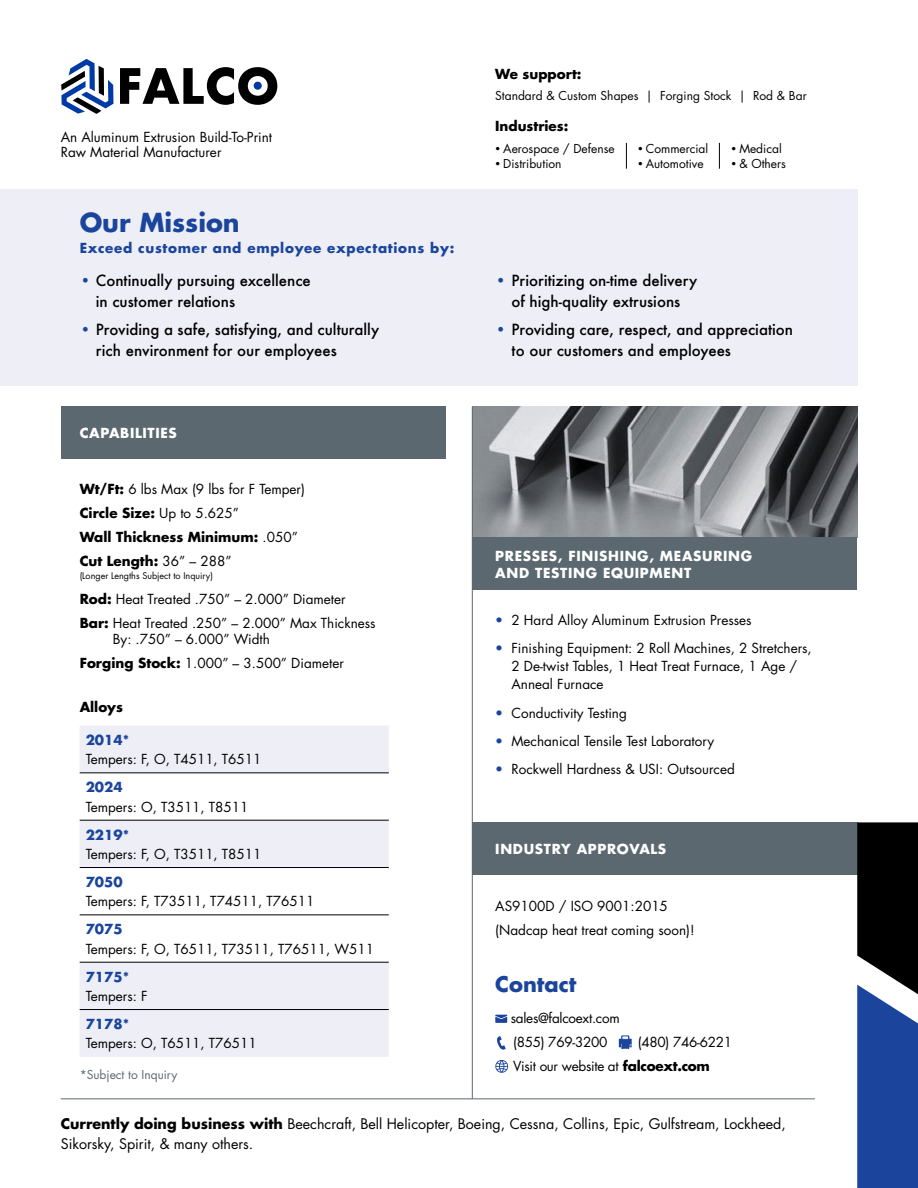
<style>
.page{position:relative;width:918px;height:1188px;background:#fff}
.page>*{position:absolute;margin:0;border:0;box-sizing:border-box;transform-origin:0 0}
.t1{font:700 25.5px "Futura Std";color:#1b459c}
.t2{font:700 21px "Futura Std";color:#1b459c}
.t3{font:500 15px/21px "Futura";color:#000}
.t4{font:14.25px/19.5px "Futura Std";color:#000}
.t5{font:13.5px/24px "Futura Std";color:#000}
.t6{font:700 13.5px/24px "Futura Std";color:#000}
.t7{font:700 13.5px/16.2px "Futura Std";letter-spacing:.05em;color:#fff}
.t8{font:13.5px/24px "Futura Std";letter-spacing:-.02em;color:#000}
.t9{font:700 13.5px "Futura Std";letter-spacing:.05em;color:#1b459c}
.t10{font:12px "Futura Std";color:#000}
.t11{font:12px "Futura Std";color:#5b6870}
.t12{font:9px "Futura Std";color:#000}
.s1{color:#1b459c}
.s2{font-weight:400}
.s3{font-weight:700}
.s4{font-size:9px}
</style>
<div class="page">
<img style="left:473px;top:407px;width:384px;height:131px">
<div style="left:0;top:190px;width:857px;height:196px;background:#eeeef7"></div>
<svg style="left:61px;top:59px;width:52px;height:55px"></svg>
<svg style="left:120px;top:67px;width:157px;height:38px"></svg>
<div style="left:254px;top:82px;width:8px;height:8px;background:#003ba5;border-radius:4px"></div>
<hr style="left:472px;top:407px;width:1px;height:692px;background:#5b6870">
<div style="left:61px;top:407px;width:385px;height:52px;background:#5b6870"></div>
<div style="left:472px;top:822px;width:386px;height:53px;background:#5b6870"></div>
<svg style="left:80px;top:726px;width:309px;height:331px;fill:#eeeef7"></svg>
<hr style="left:80px;top:820px;width:309px;height:1px;background:#000">
<hr style="left:80px;top:867px;width:309px;height:1px;background:#000">
<hr style="left:80px;top:915px;width:309px;height:1px;background:#000">
<hr style="left:80px;top:962px;width:309px;height:1px;background:#000">
<hr style="left:80px;top:1009px;width:309px;height:1px;background:#000">
<hr style="left:80px;top:773px;width:309px;height:1px;background:#000">
<svg style="left:495px;top:1015px;width:12px;height:8px"></svg>
<svg style="left:497px;top:1036px;width:9px;height:14px"></svg>
<svg style="left:619px;top:1036px;width:13px;height:13px"></svg>
<svg style="left:495px;top:1060px;width:14px;height:13px"></svg>
<svg style="left:857px;top:822px;width:61px;height:366px;background:#223763"></svg>
<div style="left:472px;top:538px;width:385px;height:52px;background:#5b6870"></div>
<svg style="left:626px;top:143px;width:1px;height:26px"></svg>
<svg style="left:719px;top:143px;width:1px;height:26px"></svg>
<hr style="left:61px;top:1099px;width:754px;height:1px;background:#5b6870">
<p class="t5" style="left:61px;top:129px;width:213px;line-height:15px">An Aluminum Extrusion Build-To-Print<br>Raw Material Manufacturer</p>
<h1 class="t1" style="left:80px;top:206px;width:162px">Our Mission</h1>
<p class="t9" style="left:80px;top:239px;width:376px">Exceed customer and employee expectations by:</p>
<p class="t3" style="left:96px;top:270px;width:216px;text-indent:-16px"><span class="s1">•</span> Continually pursuing excellence in customer relations</p>
<p class="t3" style="left:96px;top:318px;width:285px;text-indent:-16px"><span class="s1">•</span> Providing a safe, satisfying, and culturally rich environment for our employees</p>
<p class="t7" style="left:80px;top:425px;width:99px">CAPABILITIES</p>
<p class="t6" style="left:80px;top:477px;width:227px">Wt/Ft: <span class="s2">6 lbs Max (9 lbs for F Temper)<br></span>Circle Size: <span class="s2">Up to 5.625”<br></span>Wall Thickness Minimum: <span class="s2">.050”<br></span>Cut Length: <span class="s2">36” – 288”</span></p>
<p class="t5" style="left:80px;top:587px;width:297px"><span class="s3">Rod:</span> Heat Treated .750” – 2.000” Diameter<br><span class="s3">Bar:</span> Heat Treated .250” – 2.000” Max Thickness</p>
<p class="t5" style="left:80px;top:627px;width:266px;text-indent:33px">By: .750” – 6.000” Width<br><span class="s3">Forging Stock:</span> 1.000” – 3.500” Diameter</p>
<p class="t6" style="left:80px;top:695px;width:45px">Alloys</p>
<p class="t12" style="left:80px;top:570px;width:135px">(Longer Lengths Subject to Inquiry)</p>
<p class="t9" style="left:86px;top:731px;width:45px">2014*</p>
<p class="t5" style="left:86px;top:748px;width:177px">Tempers: F, O, T4511, T6511</p>
<p class="t9" style="left:86px;top:778px;width:39px">2024</p>
<p class="t5" style="left:86px;top:795px;width:164px">Tempers: O, T3511, T8511</p>
<p class="t9" style="left:86px;top:826px;width:45px">2219*</p>
<p class="t5" style="left:86px;top:842px;width:177px">Tempers: F, O, T3511, T8511</p>
<p class="t9" style="left:86px;top:873px;width:39px">7050</p>
<p class="t5" style="left:86px;top:890px;width:230px">Tempers: F, T73511, T74511, T76511</p>
<p class="t9" style="left:86px;top:920px;width:39px">7075</p>
<p class="t5" style="left:86px;top:937px;width:290px">Tempers: F, O, T6511, T73511, T76511, W511</p>
<p class="t9" style="left:86px;top:968px;width:45px">7175*</p>
<p class="t5" style="left:86px;top:984px;width:63px">Tempers: F</p>
<p class="t9" style="left:86px;top:1015px;width:45px">7178*</p>
<p class="t5" style="left:86px;top:1032px;width:173px">Tempers: O, T6511, T76511</p>
<p class="t11" style="left:80px;top:1067px;width:99px">*Subject to Inquiry</p>
<p class="t6" style="left:495px;top:61px;width:88px">We support:</p>
<p class="t10" style="left:495px;top:88px;width:313px">Standard &amp; Custom Shapes | Forging Stock | Rod &amp; Bar</p>
<p class="t6" style="left:495px;top:114px;width:75px">Industries:</p>
<p class="t10" style="left:495px;top:141px;width:121px"><span class="s4">•</span> Aerospace / Defense</p>
<p class="t10" style="left:495px;top:156px;width:68px"><span class="s4">•</span> Distribution</p>
<p class="t10" style="left:638px;top:141px;width:72px"><span class="s4">•</span> Commercial</p>
<p class="t10" style="left:638px;top:156px;width:68px"><span class="s4">•</span> Automotive</p>
<p class="t10" style="left:731px;top:141px;width:52px"><span class="s4">•</span> Medical</p>
<p class="t10" style="left:731px;top:156px;width:56px"><span class="s4">•</span> &amp; Others</p>
<p class="t3" style="left:495px;top:270px;width:203px;text-align:center"><span class="s1">•</span> Prioritizing on-time delivery of high-quality extrusions</p>
<p class="t3" style="left:512px;top:318px;width:283px;text-indent:-16px"><span class="s1">•</span> Providing care, respect, and appreciation to our customers and employees</p>
<p class="t7" style="left:495px;top:548px;width:258px">PRESSES, FINISHING, MEASURING<br>AND TESTING EQUIPMENT</p>
<p class="t5" style="left:495px;top:608px;width:258px"><span class="s1">•</span> 2 Hard Alloy Aluminum Extrusion Presses</p>
<p class="t5" style="left:512px;top:640px;width:302px;line-height:18px;text-indent:-16px"><span class="s1">•</span> Finishing Equipment: 2 Roll Machines, 2 Stretchers,<br>2 De-twist Tables, 1 Heat Treat Furnace, 1 Age /<br>Anneal Furnace</p>
<p class="t5" style="left:495px;top:701px;width:133px"><span class="s1">•</span> Conductivity Testing</p>
<p class="t5" style="left:495px;top:729px;width:220px"><span class="s1">•</span> Mechanical Tensile Test Laboratory</p>
<p class="t5" style="left:495px;top:758px;width:241px"><span class="s1">•</span> Rockwell Hardness &amp; USI: Outsourced</p>
<p class="t7" style="left:495px;top:841px;width:172px">INDUSTRY APPROVALS</p>
<p class="t5" style="left:495px;top:894px;width:201px">AS9100D / ISO 9001:2015 (Nadcap heat treat coming soon)!</p>
<h2 class="t2" style="left:495px;top:970px;width:83px">Contact</h2>
<p class="t8" style="left:511px;top:1006px;width:110px">sales@falcoext.com (855) 769-3200</p>
<p class="t8" style="left:513px;top:1030px;width:221px;text-indent:125px">(480) 746-6221<br>Visit our website at <span class="s3">falcoext.com</span></p>
<p class="t4" style="left:61px;top:1114px;width:727px"><span class="s3">Currently doing business with</span> Beechcraft, Bell Helicopter, Boeing, Cessna, Collins, Epic, Gulfstream, Lockheed,<br>Sikorsky, Spirit, &amp; many others.</p>
</div>
